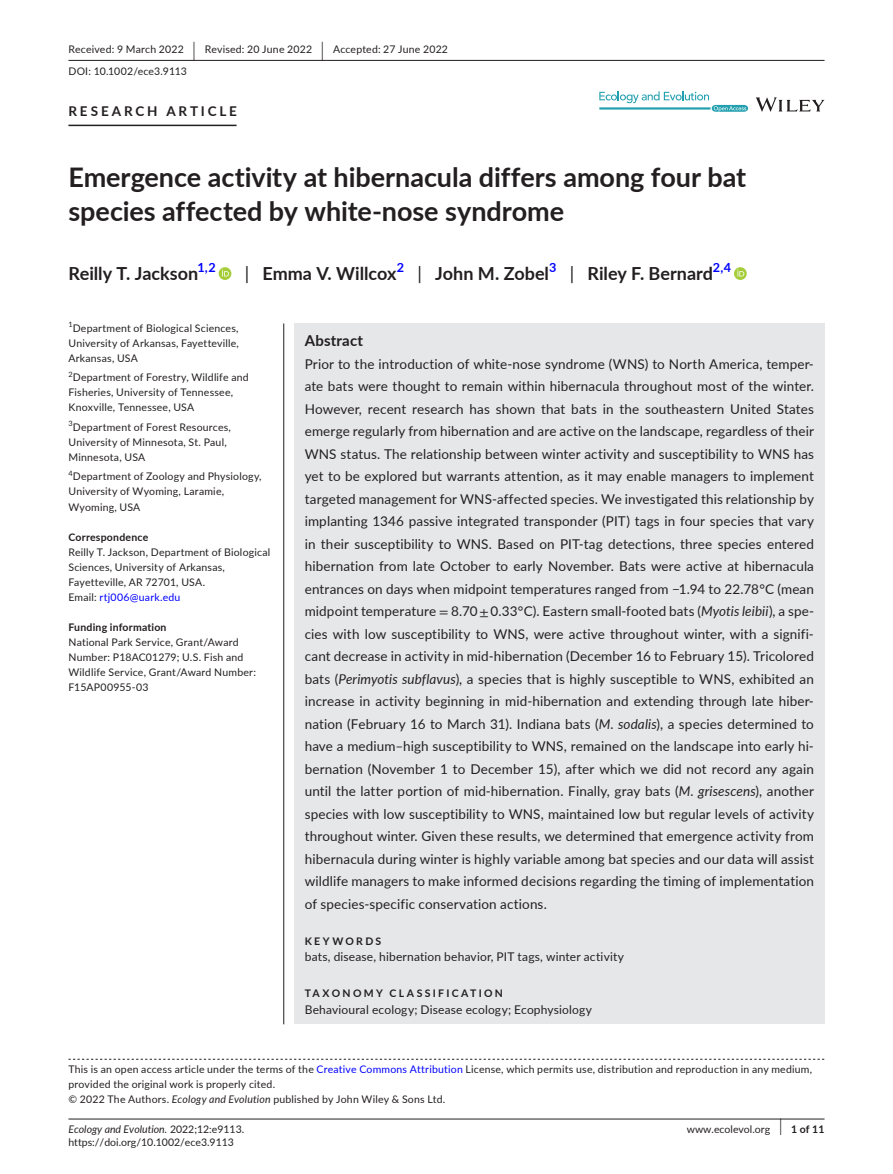
<style>
.page{position:relative;width:893px;height:1174px;background:#fff}
.page>*{position:absolute;margin:0;border:0;box-sizing:border-box;transform-origin:0 0}
.t1{font:700 27px/34.5px "Lato";color:#231f20}
.t2{font:700 18px "Lato";color:#231f20}
.t3{font:700 15px "Lato";letter-spacing:.015em;color:#231f20}
.t4{font:13.5px/22.5px "Lato";letter-spacing:.01em;color:#231f20;text-align:justify}
.t5{font:700 13.5px "Lato";letter-spacing:.21em;color:#231f20}
.t6{font:700 12.6px "Lato";color:#00f}
.t7{font:12px "Lato";letter-spacing:.015em;color:#231f20}
.t8{font:10.5px/15px "Lato";letter-spacing:.02em;color:#231f20}
.t9{font:10.5px "Lato";color:#231f20}
.t10{font:700 10.5px "Lato";letter-spacing:.02em;color:#231f20}
.t11{font:italic 10.5px "Lato";color:#231f20}
.t12{font:700 10.5px "Lato";letter-spacing:.22em;color:#231f20}
.t13{font:7.35px "Lato";color:#231f20}
.s1{font-size:19.65px}
.s2{font-weight:400}
.s3{color:#00f}
.s4{font-family:"STIX"}
.s5{font-style:italic}
.s6{font-style:normal}
.s7{font-weight:400;font-size:17.4px}
</style>
<div class="page">
<hr style="left:68px;top:1118px;width:756px;height:1px;background:#231f20">
<svg style="left:756px;top:97px;width:68px;height:15px"></svg>
<svg style="left:599px;top:91px;width:149px;height:21px"></svg>
<hr style="left:68px;top:60px;width:756px;height:1px;background:#231f20">
<hr style="left:68px;top:125px;width:169px;height:1px;background:#231f20">
<svg style="left:219px;top:267px;width:12px;height:13px"></svg>
<svg style="left:222px;top:269px;width:7px;height:7px"></svg>
<svg style="left:734px;top:267px;width:13px;height:13px"></svg>
<svg style="left:737px;top:269px;width:7px;height:7px"></svg>
<svg style="left:68px;top:1058px;width:756px;height:1px"></svg>
<div style="left:294px;top:323px;width:530px;height:701px;background:#e6e7e9"></div>
<hr style="left:283px;top:323px;width:1px;height:701px;background:#231f20">
<p class="t8" style="left:68px;top:38px;width:381px;line-height:21.8px">Received: 9 March 2022 <span class="s1">|</span> Revised: 20 June 2022 <span class="s1">|</span> Accepted: 27 June 2022<br>DOI: 10.1002/ece3.9113</p>
<p class="t5" style="left:68px;top:101px;width:170px">RESEARCH ARTICLE</p>
<h1 class="t1" style="left:68px;top:159px;width:679px">Emergence activity at hibernacula differs among four bat species affected by white-nose syndrome</h1>
<h2 class="t2" style="left:68px;top:260px;width:131px">Reilly T. Jackson</h2>
<p class="t6" style="left:197px;top:258px;width:20px">1,2</p>
<h2 class="t2" style="left:245px;top:260px;width:153px"><span class="s2">|</span> Emma V. Willcox</h2>
<p class="t6" style="left:397px;top:258px;width:9px">2</p>
<h2 class="t2" style="left:418px;top:260px;width:133px"><span class="s2">|</span> John M. Zobel</h2>
<p class="t6" style="left:549px;top:258px;width:9px">3</p>
<h2 class="t2" style="left:570px;top:260px;width:145px"><span class="s2">|</span> Riley F. Bernard</h2>
<p class="t6" style="left:713px;top:258px;width:20px">2,4</p>
<p class="t13" style="left:68px;top:319px;width:6px">1</p>
<p class="t8" style="left:68px;top:320px;width:172px;text-align:justify;text-indent:4px">Department of Biological Sciences, University of Arkansas, Fayetteville, Arkansas, USA</p>
<p class="t13" style="left:68px;top:369px;width:6px">2</p>
<p class="t8" style="left:68px;top:370px;width:182px;text-indent:4px">Department of Forestry, Wildlife and<br>Fisheries, University of Tennessee,<br>Knoxville, Tennessee, USA</p>
<p class="t8" style="left:68px;top:419px;width:164px"><sup>3</sup>Department of Forest Resources,<br>University of Minnesota, St. Paul,<br>Minnesota, USA</p>
<p class="t8" style="left:68px;top:469px;width:195px"><sup>4</sup>Department of Zoology and Physiology,<br>University of Wyoming, Laramie,<br>Wyoming, USA</p>
<p class="t10" style="left:68px;top:529px;width:81px">Correspondence</p>
<p class="t8" style="left:68px;top:544px;width:203px">Reilly T. Jackson, Department of Biological Sciences, University of Arkansas, Fayetteville, AR 72701, USA.<br>Email: <span class="s3">rtj006@uark.edu</span></p>
<p class="t10" style="left:68px;top:619px;width:100px">Funding information</p>
<p class="t8" style="left:68px;top:634px;width:189px">National Park Service, Grant/Award<br>Number: P18AC01279; U.S. Fish and<br>Wildlife Service, Grant/Award Number:<br>F15AP00955-03</p>
<p class="t3" style="left:305px;top:329px;width:60px">Abstract</p>
<p class="t4" style="left:305px;top:352px;width:511px">Prior to the introduction of white-nose syndrome (WNS) to North America, temper&shy;ate bats were thought to remain within hibernacula throughout most of the winter.<br>However, recent research has shown that bats in the southeastern United States emerge regularly from hibernation and are active on the landscape, regardless of their WNS status. The relationship between winter activity and susceptibility to WNS has yet to be explored but warrants attention, as it may enable managers to implement targeted management for WNS-affected species. We investigated this relationship by implanting 1346 passive integrated transponder (PIT) tags in four species that vary in their susceptibility to WNS. Based on PIT-tag detections, three species entered hibernation from late October to early November. Bats were active at hibernacula entrances on days when midpoint temperatures ranged from −1.94 to 22.78°C (mean midpoint temperature <span class="s4">=</span> 8.70 <span class="s4">±</span> 0.33°C). Eastern small-footed bats (<span class="s5">Myotis leibii</span>), a spe&shy;cies with low susceptibility to WNS, were active throughout winter, with a signifi&shy;cant decrease in activity in mid-hibernation (December 16 to February 15). Tricolored bats (<span class="s5">Perimyotis subflavus</span>), a species that is highly susceptible to WNS, exhibited an increase in activity beginning in mid-hibernation and extending through late hiber&shy;nation (February 16 to March 31). Indiana bats (<span class="s5">M. sodalis</span>), a species determined to have a medium–high susceptibility to WNS, remained on the landscape into early hi&shy;bernation (November 1 to December 15), after which we did not record any again until the latter portion of mid-hibernation. Finally, gray bats (<span class="s5">M. grisescens</span>), another species with low susceptibility to WNS, maintained low but regular levels of activity throughout winter. Given these results, we determined that emergence activity from hibernacula during winter is highly variable among bat species and our data will assist wildlife managers to make informed decisions regarding the timing of implementation of species-specific conservation actions.</p>
<p class="t12" style="left:305px;top:933px;width:78px">KEYWORDS</p>
<p class="t7" style="left:305px;top:948px;width:321px">bats, disease, hibernation behavior, PIT tags, winter activity</p>
<p class="t12" style="left:305px;top:985px;width:200px">TAXONOMY CLASSIFICATION</p>
<p class="t7" style="left:305px;top:1000px;width:289px">Behavioural ecology; Disease ecology; Ecophysiology</p>
<p class="t8" style="left:68px;top:1061px;width:745px">This is an open access article under the terms of the <span class="s3">Creative Commons Attribution</span> License, which permits use, distribution and reproduction in any medium, provided the original work is properly cited.<br>© 2022 The Authors. <span class="s5">Ecology and Evolution</span> published by John Wiley &amp; Sons Ltd.</p>
<p class="t11" style="left:68px;top:1121px;width:177px">Ecology and Evolution. <span class="s6">2022;12:e9113.</span></p>
<p class="t10" style="left:779px;top:1121px;width:46px"><span class="s7">|</span> 1 of 11</p>
<p class="t9" style="left:68px;top:1135px;width:167px">https://doi.org/10.1002/ece3.9113</p>
<p class="t9" style="left:687px;top:1121px;width:85px">www.ecolevol.org</p>
</div>
